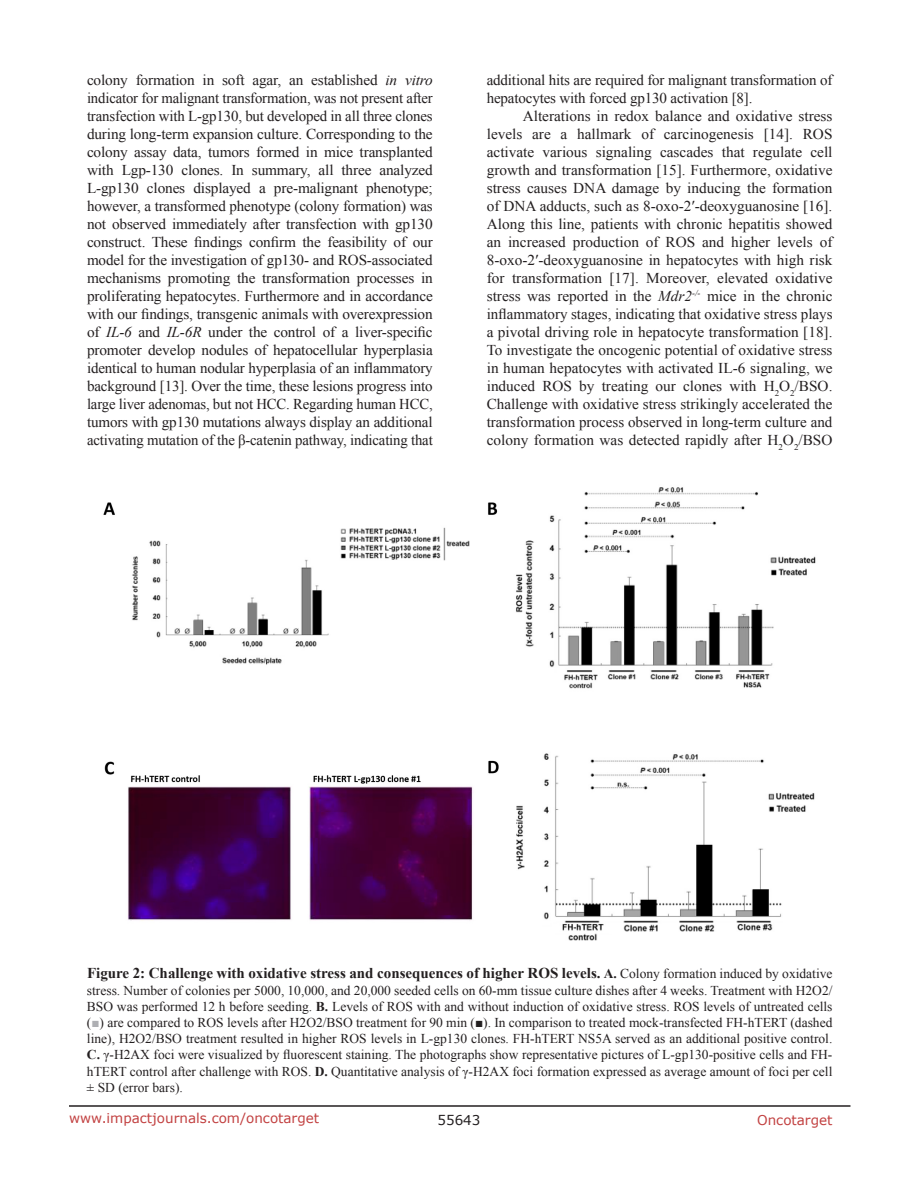
<style>
.page{position:relative;width:918px;height:1188px;background:#fff}
.page>*{position:absolute;margin:0;border:0;box-sizing:border-box;transform-origin:0 0}
.t1{font:15px/18px "Times New Roman";letter-spacing:-.01em;color:#231f20;text-align:justify}
.t2{font:700 15px "Times New Roman";color:#231f20}
.t3{font:13.5px/16.2px "Times New Roman";color:#231f20;text-align:justify}
.t4{font:13.5px "Verdana";color:#c24141}
.t5{font:13.5px "Verdana";color:#231f20}
.s1{font-style:italic}
.s2{font-size:13.5px}
.s3{font-weight:400;font-size:13.5px}
.s4{font-weight:700}
.s5{color:#aeafb3}
</style>
<div class="page">
<hr style="left:69px;top:1105px;width:781px;height:2px;background:#231f20">
<img style="left:103px;top:487px;width:713px;height:454px">
<p class="t1" style="left:87px;top:71px;width:347px">colony formation in soft agar, an established <span class="s1">in vitro </span>indicator for malignant transformation, was not present after transfection with L-gp130, but developed in all three clones during long-term expansion culture. Corresponding to the colony assay data, tumors formed in mice transplanted with Lgp-130 clones. In summary, all three analyzed L-gp130 clones displayed a pre-malignant phenotype; however, a transformed phenotype (colony formation) was not observed immediately after transfection with gp130 construct. These findings confirm the feasibility of our model for the investigation of gp130- and ROS-associated mechanisms promoting the transformation processes in proliferating hepatocytes. Furthermore and in accordance with our findings, transgenic animals with overexpression of <span class="s1">IL-6</span> and <span class="s1">IL-6R</span> under the control of a liver-specific promoter develop nodules of hepatocellular hyperplasia identical to human nodular hyperplasia of an inflammatory background [13]. Over the time, these lesions progress into large liver adenomas, but not HCC. Regarding human HCC, tumors with gp130 mutations always display an additional activating mutation of the β-catenin pathway, indicating that</p>
<p class="t1" style="left:487px;top:71px;width:347px">additional hits are required for malignant transformation of hepatocytes with forced gp130 activation [8].</p>
<p class="t1" style="left:487px;top:107px;width:347px;text-indent:36px">Alterations in redox balance and oxidative stress levels are a hallmark of carcinogenesis [14]. ROS activate various signaling cascades that regulate cell growth and transformation [15]. Furthermore, oxidative stress causes DNA damage by inducing the formation of DNA adducts, such as 8-oxo-2′-deoxyguanosine [16].<br>Along this line, patients with chronic hepatitis showed an increased production of ROS and higher levels of 8-oxo-2′-deoxyguanosine in hepatocytes with high risk for transformation [17]. Moreover, elevated oxidative stress was reported in the <span class="s1">Mdr2</span><sup>-/-</sup> mice in the chronic inflammatory stages, indicating that oxidative stress plays a pivotal driving role in hepatocyte transformation [18].<br>To investigate the oncogenic potential of oxidative stress in human hepatocytes with activated IL-6 signaling, we induced ROS by treating our clones with H<sub>2</sub>O<sub>2</sub>/BSO.<br>Challenge with oxidative stress strikingly accelerated the transformation process observed in long-term culture and colony formation was detected rapidly after H<sub>2</sub>O<sub>2</sub>/BSO</p>
<p class="t2" style="left:87px;top:963px;width:747px">Figure 2: Challenge with oxidative stress and consequences of higher ROS levels. <span class="s2">A.</span> <span class="s3">Colony formation induced by oxidative</span></p>
<p class="t3" style="left:87px;top:982px;width:747px">stress. Number of colonies per 5000, 10,000, and 20,000 seeded cells on 60-mm tissue culture dishes after 4 weeks. Treatment with H2O2/ BSO was performed 12 h before seeding. <span class="s4">B.</span> Levels of ROS with and without induction of oxidative stress. ROS levels of untreated cells (<span class="s5">■</span>) are compared to ROS levels after H2O2/BSO treatment for 90 min (■). In comparison to treated mock-transfected FH-hTERT (dashed line), H2O2/BSO treatment resulted in higher ROS levels in L-gp130 clones. FH-hTERT NS5A served as an additional positive control.<br><span class="s4">C.</span> γ-H2AX foci were visualized by fluorescent staining. The photographs show representative pictures of L-gp130-positive cells and FH&shy;hTERT control after challenge with ROS. <span class="s4">D.</span> Quantitative analysis of γ-H2AX foci formation expressed as average amount of foci per cell ± SD (error bars).</p>
<p class="t4" style="left:69px;top:1109px;width:252px">www.impactjournals.com/oncotarget</p>
<p class="t5" style="left:438px;top:1111px;width:44px">55643</p>
<p class="t4" style="left:757px;top:1111px;width:77px">Oncotarget</p>
</div>
